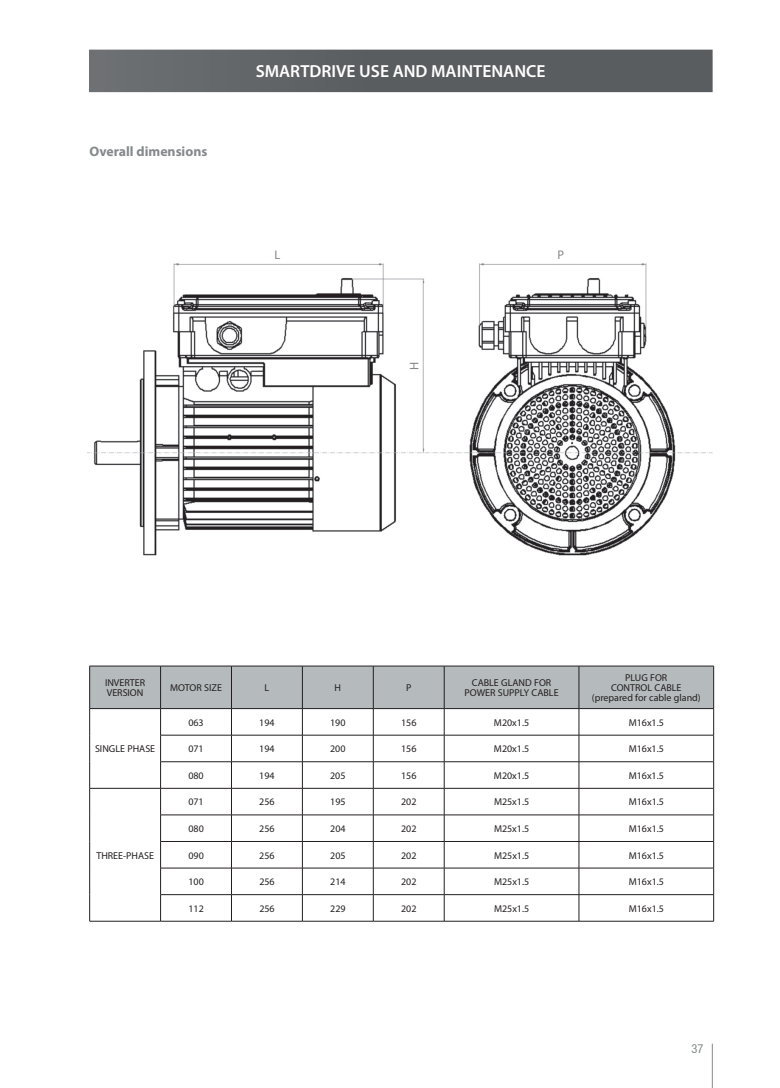
<style>
.page{position:relative;width:780px;height:1088px;background:#fff}
.page>*{position:absolute;margin:0;border:0;box-sizing:border-box;transform-origin:0 0}
.t1{font:600 17.5px "Myriad Pro";color:#fff}
.t2{font:700 13.75px "Myriad Pro";color:#84898b}
.t3{font:12.5px "Myriad Pro";color:#84898b}
.t4{font:condensed 12.5px "Helvetica Neue LT Std";color:#84898b}
.t5{font:10px/10px "Myriad Pro";color:#231f20;text-align:center}
</style>
<div class="page">
<svg style="left:89px;top:50px;width:623px;height:42px;background:#5e6163"></svg>
<hr style="left:712px;top:1044px;width:1px;height:44px;background:#84898b">
<hr style="left:89px;top:921px;width:71px;height:1px;background:#231f20">
<hr style="left:160px;top:921px;width:71px;height:1px;background:#231f20">
<hr style="left:231px;top:921px;width:71px;height:1px;background:#231f20">
<hr style="left:302px;top:921px;width:71px;height:1px;background:#231f20">
<hr style="left:373px;top:921px;width:71px;height:1px;background:#231f20">
<hr style="left:444px;top:921px;width:135px;height:1px;background:#231f20">
<svg style="left:89px;top:666px;width:625px;height:255px"></svg>
<hr style="left:579px;top:894px;width:134px;height:1px;background:#231f20">
<hr style="left:579px;top:921px;width:134px;height:1px;background:#231f20">
<img style="left:87px;top:263px;width:625px;height:293px">
<h2 class="t2" style="left:89px;top:142px;width:119px">Overall dimensions</h2>
<h1 class="t1" style="left:256px;top:62px;width:291px">SMARTDRIVE USE AND MAINTENANCE</h1>
<p class="t3" style="left:274px;top:248px;width:7px">L</p>
<p class="t3" style="left:557px;top:248px;width:8px">P</p>
<p class="t3" style="left:407px;top:370px;width:10px;rotate:-90deg">H</p>
<p class="t5" style="left:105px;top:678px;width:42px;text-align:left">INVERTER<br>VERSION</p>
<p class="t5" style="left:170px;top:683px;width:53px">MOTOR SIZE</p>
<p class="t5" style="left:264px;top:683px;width:6px">L</p>
<p class="t5" style="left:334px;top:683px;width:8px">H</p>
<p class="t5" style="left:406px;top:683px;width:7px">P</p>
<p class="t5" style="left:464px;top:678px;width:95px">CABLE GLAND FOR<br>POWER SUPPLY CABLE</p>
<p class="t5" style="left:592px;top:673px;width:110px">PLUG FOR<br>CONTROL CABLE (prepared for cable gland)</p>
<p class="t5" style="left:95px;top:744px;width:62px">SINGLE PHASE</p>
<p class="t5" style="left:96px;top:850px;width:59px">THREE-PHASE</p>
<p class="t5" style="left:188px;top:717px;width:17px">063</p>
<p class="t5" style="left:259px;top:717px;width:17px">194</p>
<p class="t5" style="left:330px;top:717px;width:17px">190</p>
<p class="t5" style="left:401px;top:717px;width:17px">156</p>
<p class="t5" style="left:494px;top:717px;width:37px">M20x1.5</p>
<p class="t5" style="left:628px;top:717px;width:37px">M16x1.5</p>
<p class="t5" style="left:188px;top:744px;width:17px">071</p>
<p class="t5" style="left:259px;top:744px;width:17px">194</p>
<p class="t5" style="left:330px;top:744px;width:17px">200</p>
<p class="t5" style="left:401px;top:744px;width:17px">156</p>
<p class="t5" style="left:494px;top:744px;width:37px">M20x1.5</p>
<p class="t5" style="left:628px;top:744px;width:37px">M16x1.5</p>
<p class="t5" style="left:188px;top:770px;width:17px">080</p>
<p class="t5" style="left:259px;top:770px;width:17px">194</p>
<p class="t5" style="left:330px;top:770px;width:17px">205</p>
<p class="t5" style="left:401px;top:770px;width:17px">156</p>
<p class="t5" style="left:494px;top:770px;width:37px">M20x1.5</p>
<p class="t5" style="left:628px;top:770px;width:37px">M16x1.5</p>
<p class="t5" style="left:188px;top:797px;width:17px">071</p>
<p class="t5" style="left:259px;top:797px;width:17px">256</p>
<p class="t5" style="left:330px;top:797px;width:17px">195</p>
<p class="t5" style="left:401px;top:797px;width:17px">202</p>
<p class="t5" style="left:494px;top:797px;width:37px">M25x1.5</p>
<p class="t5" style="left:628px;top:797px;width:37px">M16x1.5</p>
<p class="t5" style="left:188px;top:824px;width:17px">080</p>
<p class="t5" style="left:259px;top:824px;width:17px">256</p>
<p class="t5" style="left:330px;top:824px;width:17px">204</p>
<p class="t5" style="left:401px;top:824px;width:17px">202</p>
<p class="t5" style="left:494px;top:824px;width:37px">M25x1.5</p>
<p class="t5" style="left:628px;top:824px;width:37px">M16x1.5</p>
<p class="t5" style="left:188px;top:850px;width:17px">090</p>
<p class="t5" style="left:259px;top:850px;width:17px">256</p>
<p class="t5" style="left:330px;top:850px;width:17px">205</p>
<p class="t5" style="left:401px;top:850px;width:17px">202</p>
<p class="t5" style="left:494px;top:850px;width:37px">M25x1.5</p>
<p class="t5" style="left:628px;top:850px;width:37px">M16x1.5</p>
<p class="t5" style="left:188px;top:877px;width:17px">100</p>
<p class="t5" style="left:259px;top:877px;width:17px">256</p>
<p class="t5" style="left:330px;top:877px;width:17px">214</p>
<p class="t5" style="left:401px;top:877px;width:17px">202</p>
<p class="t5" style="left:494px;top:877px;width:37px">M25x1.5</p>
<p class="t5" style="left:628px;top:877px;width:37px">M16x1.5</p>
<p class="t5" style="left:188px;top:903px;width:17px">112</p>
<p class="t5" style="left:259px;top:903px;width:17px">256</p>
<p class="t5" style="left:330px;top:903px;width:17px">229</p>
<p class="t5" style="left:401px;top:903px;width:17px">202</p>
<p class="t5" style="left:494px;top:903px;width:37px">M25x1.5</p>
<p class="t5" style="left:628px;top:903px;width:37px">M16x1.5</p>
<p class="t4" style="left:691px;top:1041px;width:14px">37</p>
</div>
